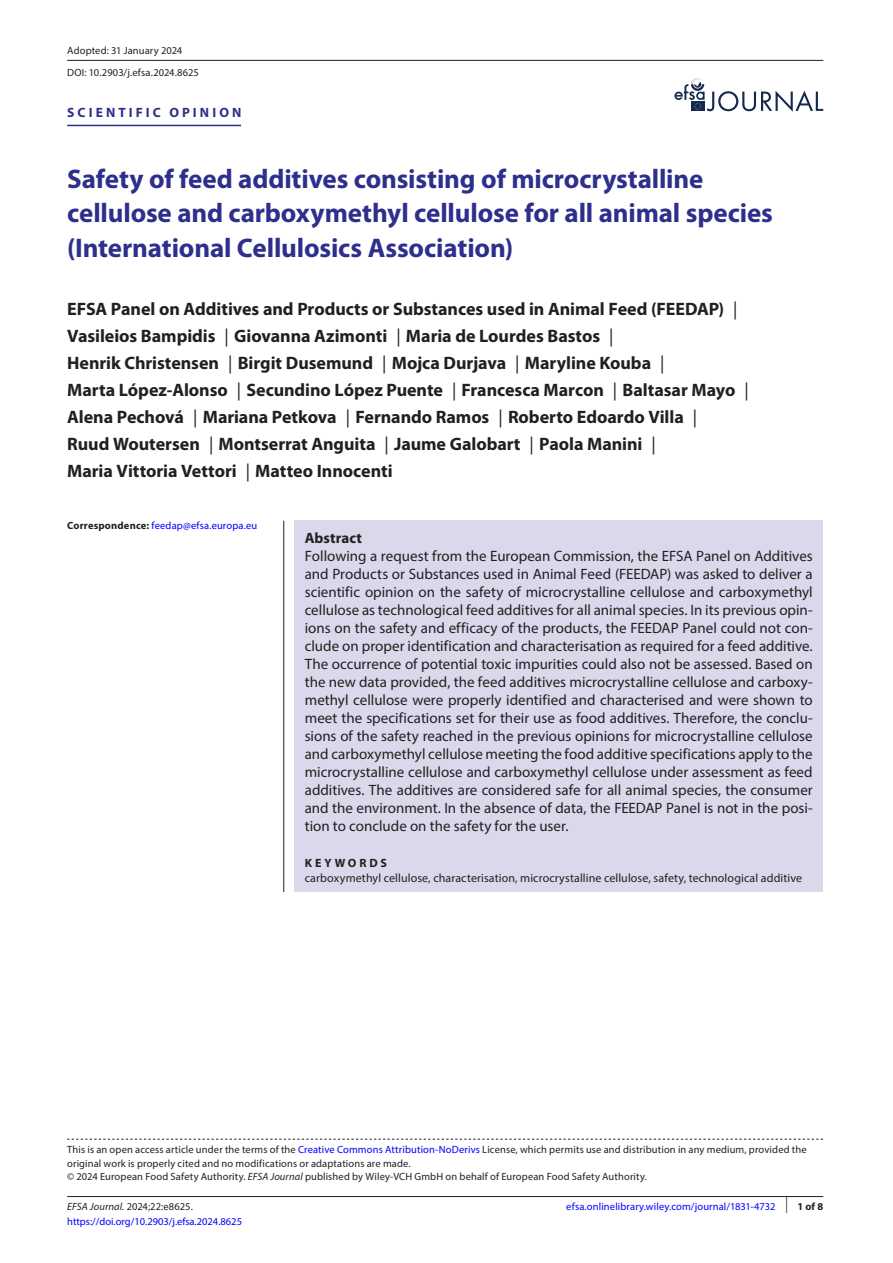
<style>
.page{position:relative;width:893px;height:1263px;background:#fff}
.page>*{position:absolute;margin:0;border:0;box-sizing:border-box;transform-origin:0 0}
.t1{font:700 27px/34.5px "Myriad Pro";letter-spacing:-.005em;color:#2e2e8d}
.t2{font:700 18px/27px "Myriad Pro";letter-spacing:-.005em;color:#231f20}
.t3{font:15px/18px "Myriad Pro";color:#231f20;text-align:justify}
.t4{font:700 15px "Myriad Pro";color:#231f20}
.t5{font:700 13.5px "Myriad Pro";letter-spacing:.23em;color:#2e2e8d}
.t6{font:12px "Myriad Pro";letter-spacing:.01em;color:#231f20}
.t7{font:700 12px "Myriad Pro";letter-spacing:.24em;color:#231f20}
.t8{font:10.5px/13.5px "Myriad Pro";letter-spacing:.01em;color:#231f20}
.t9{font:10.5px "Myriad Pro";letter-spacing:.01em;color:#00f}
.t10{font:700 10.5px "Myriad Pro";color:#231f20}
.s1{font-weight:400}
.s2{font-weight:700;color:#231f20}
.s3{color:#00f}
.s4{font-style:italic}
</style>
<div class="page">
<hr style="left:67px;top:1196px;width:756px;height:1px;background:#231f20">
<svg style="left:674px;top:78px;width:149px;height:34px"></svg>
<hr style="left:67px;top:125px;width:174px;height:1px;background:#2e2e8d">
<hr style="left:67px;top:60px;width:756px;height:1px;background:#231f20">
<svg style="left:67px;top:1139px;width:756px;height:1px"></svg>
<div style="left:294px;top:521px;width:529px;height:371px;background:#dad8eb"></div>
<hr style="left:283px;top:521px;width:1px;height:371px;background:#231f20">
<p class="t8" style="left:67px;top:39px;width:133px;line-height:22px">Adopted: 31 January 2024<br>DOI: 10.2903/j.efsa.2024.8625</p>
<p class="t5" style="left:67px;top:104px;width:176px">SCIENTIFIC OPINION</p>
<h1 class="t1" style="left:67px;top:160px;width:707px">Safety of feed additives consisting of microcrystalline cellulose and carboxymethyl cellulose for all animal species (International Cellulosics Association)</h1>
<p class="t2" style="left:67px;top:295px;width:683px">EFSA Panel on Additives and Products or Substances used in Animal Feed (FEEDAP) <span class="s1">| </span>Vasileios Bampidis <span class="s1">|</span> Giovanna Azimonti <span class="s1">|</span> Maria de Lourdes Bastos <span class="s1">|<br></span>Henrik Christensen <span class="s1">|</span> Birgit Dusemund <span class="s1">|</span> Mojca Durjava <span class="s1">|</span> Maryline Kouba <span class="s1">|<br></span>Marta López-Alonso <span class="s1">|</span> Secundino López Puente <span class="s1">|</span> Francesca Marcon <span class="s1">|</span> Baltasar Mayo <span class="s1">| </span>Alena Pechová <span class="s1">|</span> Mariana Petkova <span class="s1">|</span> Fernando Ramos <span class="s1">|</span> Roberto Edoardo Villa <span class="s1">|<br></span>Ruud Woutersen <span class="s1">|</span> Montserrat Anguita <span class="s1">|</span> Jaume Galobart <span class="s1">|</span> Paola Manini <span class="s1">|<br></span>Maria Vittoria Vettori <span class="s1">|</span> Matteo Innocenti</p>
<p class="t9" style="left:67px;top:519px;width:192px"><span class="s2">Correspondence:</span> feedap@efsa.europa.eu</p>
<p class="t4" style="left:305px;top:528px;width:59px">Abstract</p>
<p class="t3" style="left:305px;top:546px;width:510px">Following a request from the European Commission, the EFSA Panel on Additives and Products or Substances used in Animal Feed (FEEDAP) was asked to deliver a scientific opinion on the safety of microcrystalline cellulose and carboxymethyl cellulose as technological feed additives for all animal species. In its previous opin&shy;ions on the safety and efficacy of the products, the FEEDAP Panel could not con&shy;clude on proper identification and characterisation as required for a feed additive.<br>The occurrence of potential toxic impurities could also not be assessed. Based on the new data provided, the feed additives microcrystalline cellulose and carboxy&shy;methyl cellulose were properly identified and characterised and were shown to meet the specifications set for their use as food additives. Therefore, the conclu&shy;sions of the safety reached in the previous opinions for microcrystalline cellulose and carboxymethyl cellulose meeting the food additive specifications apply to the microcrystalline cellulose and carboxymethyl cellulose under assessment as feed additives. The additives are considered safe for all animal species, the consumer and the environment. In the absence of data, the FEEDAP Panel is not in the posi&shy;tion to conclude on the safety for the user.</p>
<p class="t7" style="left:305px;top:855px;width:84px">KEYWORDS</p>
<p class="t6" style="left:305px;top:870px;width:499px">carboxymethyl cellulose, characterisation, microcrystalline cellulose, safety, technological additive</p>
<p class="t8" style="left:67px;top:1142px;width:741px">This is an open access article under the terms of the <span class="s3">Creative Commons Attribution-NoDerivs</span> License, which permits use and distribution in any medium, provided the original work is properly cited and no modifications or adaptations are made.<br>© 2024 European Food Safety Authority. <span class="s4">EFSA Journal</span> published by Wiley-VCH GmbH on behalf of European Food Safety Authority.</p>
<p class="t8" style="left:67px;top:1200px;width:127px"><span class="s4">EFSA Journal.</span> 2024;22:e8625.</p>
<p class="t10" style="left:785px;top:1200px;width:39px"><sup>|</sup> 1 of 8</p>
<p class="t9" style="left:67px;top:1215px;width:176px">https://doi.org/10.2903/j.efsa.2024.8625</p>
<p class="t9" style="left:566px;top:1200px;width:211px">efsa.onlinelibrary.wiley.com/journal/1831-4732</p>
</div>
